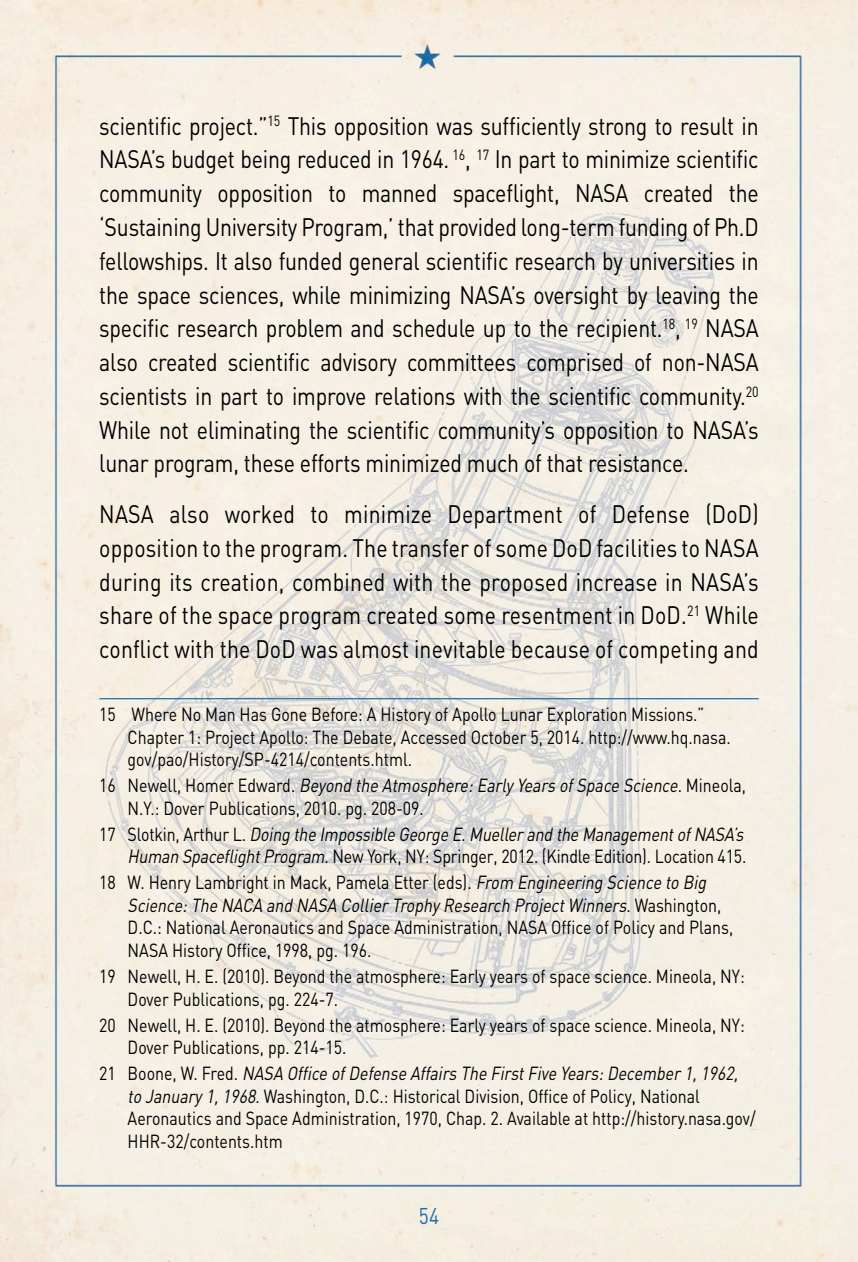
<style>
.page{position:relative;width:858px;height:1262px;background:#fff}
.page>*{position:absolute;margin:0;border:0;box-sizing:border-box;transform-origin:0 0}
.t1{font:25px/33.8px "DIN";letter-spacing:-.01em;color:#000;text-align:justify;scale:.85 1}
.t2{font:22.5px "DIN";color:#1e6ea7;scale:.85 1}
.Footnotes{font:18.75px/22.5px "DIN";color:#000;scale:.85 1}
.Footnotes-2{font:italic 18.75px/22.5px "DIN";color:#000;text-align:right;scale:.85 1}
.s1{font-style:italic}
.s2{font-style:normal}
</style>
<div class="page">
<img style="left:0;top:0;width:857px;height:1261px">
<hr style="left:99px;top:698px;width:659px;height:1px;background:#1e6ea7">
<p class="t1" style="left:99px;top:108px;width:777px">scientific project.”<sup>15</sup> This opposition was sufficiently strong to result in NASA’s budget being reduced in 1964. <sup>16</sup>, <sup>17</sup> In part to minimize scientific community opposition to manned spaceflight, NASA created the ‘Sustaining University Program,’ that provided long-term funding of Ph.D fellowships. It also funded general scientific research by universities in the space sciences, while minimizing NASA’s oversight by leaving the specific research problem and schedule up to the recipient.<sup>18</sup>, <sup>19</sup> NASA also created scientific advisory committees comprised of non-NASA scientists in part to improve relations with the scientific community.<sup>20<br></sup>While not eliminating the scientific community’s opposition to NASA’s lunar program, these efforts minimized much of that resistance.</p>
<p class="t1" style="left:99px;top:496px;width:777px">NASA also worked to minimize Department of Defense (DoD) opposition to the program. The transfer of some DoD facilities to NASA during its creation, combined with the proposed increase in NASA’s share of the space program created some resentment in DoD.<sup>21</sup> While conflict with the DoD was almost inevitable because of competing and</p>
<p class="Footnotes" style="left:128px;top:703px;width:711px;text-indent:-28px">15 Where No Man Has Gone Before: A History of Apollo Lunar Exploration Missions.”<br>Chapter 1: Project Apollo: The Debate, Accessed October 5, 2014. http://www.hq.nasa. gov/pao/History/SP-4214/contents.html.</p>
<p class="Footnotes" style="left:128px;top:774px;width:729px;text-indent:-28px">1 6 N ewe l l , H o m e r E d wa rd . <span class="s1">Beyond the Atmosphere: Early Years of Space Science</span>. M i n e o la ,<br>N.Y.: Dover Publications, 2010. pg. 208-09.</p>
<p class="Footnotes-2" style="left:99px;top:822px;width:764px"><span class="s2">1 7 S lo t k i n , A rt h u r L .</span> Doing the Impossible George E. Mueller and the Management of NASA’s<br>HumanSpaceflightProgram<span class="s2">. New York, NY: Springer, 2012. (Kindle Edition). Location 415.</span></p>
<p class="Footnotes" style="left:128px;top:871px;width:714px;text-indent:-28px">18 W. Henry Lambright in Mack, Pamela Etter (eds). <span class="s1">FromEngineeringSciencetoBig Science: The NACA and NASA Collier Trophy Research Project Winners</span>. Wa s h i n g t o n , D.C.: National Aeronautics and Space Administration, NASA Office of Policy and Plans, NASA History Office, 1998, pg. 196.</p>
<p class="Footnotes" style="left:128px;top:964px;width:727px;text-indent:-28px">19 Newell, H. E. (2010). Beyond the atmosphere: Early years of space science. Mineola, NY:<br>Dover Publications, pg. 224-7.</p>
<p class="Footnotes" style="left:128px;top:1013px;width:727px;text-indent:-28px">20 Newell, H. E. (2010). Beyond the atmosphere: Early years of space science. Mineola, NY:<br>Dover Publications, pp. 214-15.</p>
<p class="Footnotes" style="left:128px;top:1061px;width:740px;text-indent:-28px">2 1 B o o n e , W. F re d . <span class="s1">NASA Office of Defense Affairs The First Five Years: December 1, 1962, toJanuary1,1968</span>. Washington, D.C.: Historical Division, Office of Policy, National Aeronautics and Space Administration, 1970, Chap. 2. Available at http://history.nasa.gov/ HHR-32/contents.htm</p>
<p class="t2" style="left:419px;top:1201px;width:25px">54</p>
</div>
